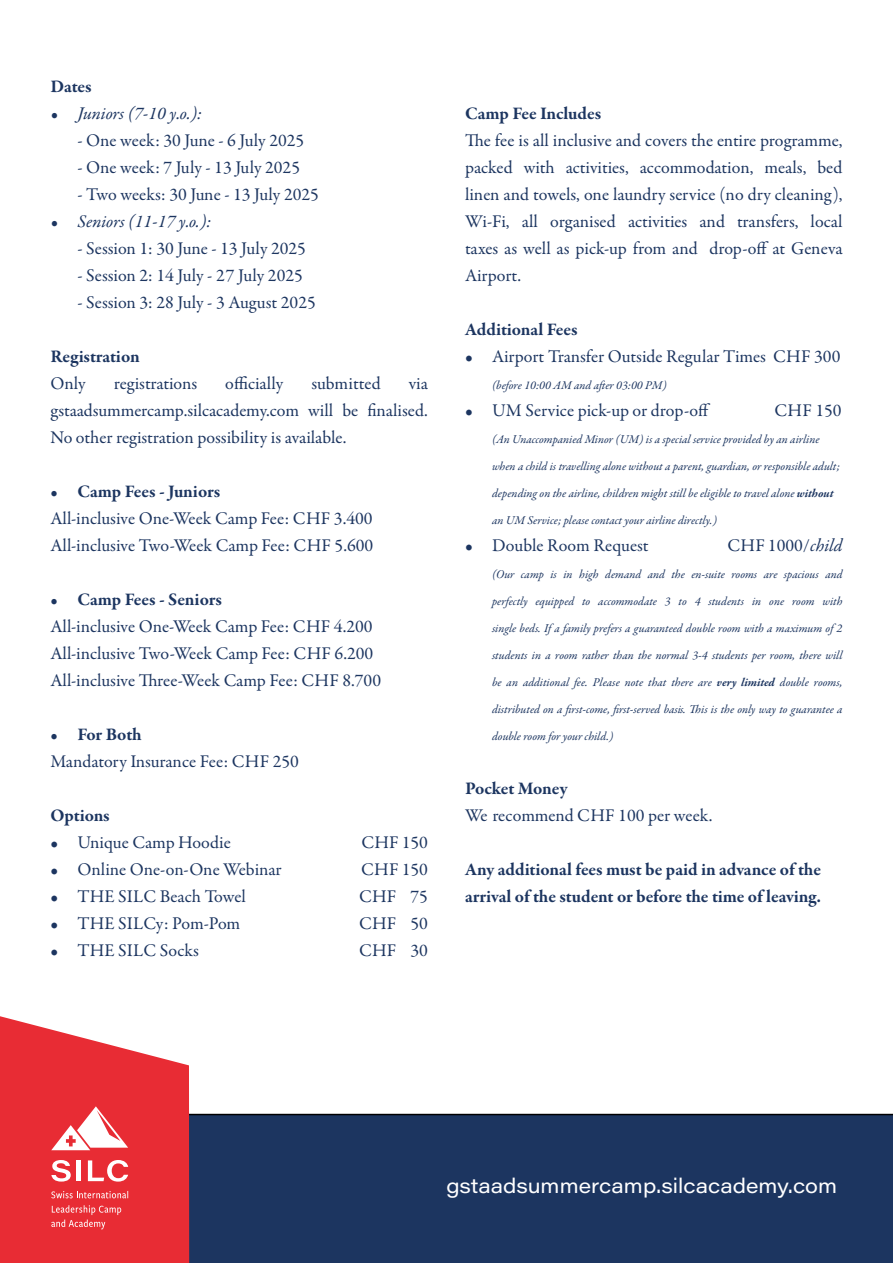
<style>
.page{position:relative;width:893px;height:1263px;background:#fff}
.page>*{position:absolute;margin:0;border:0;box-sizing:border-box;transform-origin:0 0}
.t1{font:20.4px "Acumin Pro Wide";color:#fff}
.t2{font:18px/27px "Garamond Premr Pro";color:#1c3560;text-align:justify}
.t3{font:700 18px/27px "Garamond Premr Pro";letter-spacing:-.005em;color:#1c3560}
.t4{font:italic 18px "Garamond Premr Pro";letter-spacing:-.005em;color:#1c3560}
.t5{font:italic 12px "Garamond Premr Pro";letter-spacing:-.005em;color:#1c3560}
.s1{font-weight:700}
.s2{font-style:italic}
</style>
<div class="page">
<div style="left:189px;top:1114px;width:704px;height:149px;background:#1c3560"></div>
<svg style="left:0;top:1016px;width:189px;height:247px;background:#ea444b"></svg>
<svg style="left:51px;top:1106px;width:77px;height:44px"></svg>
<svg style="left:51px;top:1160px;width:20px;height:21px"></svg>
<div style="left:76px;top:1160px;width:5px;height:21px;background:#fff"></div>
<svg style="left:88px;top:1160px;width:40px;height:21px"></svg>
<svg style="left:51px;top:1191px;width:77px;height:7px"></svg>
<svg style="left:51px;top:1205px;width:70px;height:24px;background:#eb4c52"></svg>
<p class="t3" style="left:50px;top:73px;width:43px">Dates</p>
<p class="t4" style="left:50px;top:102px;width:153px">• Juniors (7-10 y.o.):</p>
<p class="t2" style="left:77px;top:128px;width:228px">- One week: 30 June - 6 July 2025</p>
<p class="t2" style="left:77px;top:155px;width:224px">- One week: 7 July - 13 July 2025</p>
<p class="t2" style="left:77px;top:182px;width:243px">- Two weeks: 30 June - 13 July 2025</p>
<p class="t4" style="left:50px;top:210px;width:162px">• Seniors (11-17 y.o.):</p>
<p class="t2" style="left:77px;top:236px;width:230px">- Session 1: 30 June - 13 July 2025</p>
<p class="t2" style="left:77px;top:263px;width:227px">- Session 2: 14 July - 27 July 2025</p>
<p class="t2" style="left:77px;top:290px;width:240px">- Session 3: 28 July - 3 August 2025</p>
<p class="t3" style="left:50px;top:343px;width:91px">Registration</p>
<p class="t2" style="left:50px;top:371px;width:37px">Only</p>
<p class="t2" style="left:114px;top:371px;width:85px">registrations</p>
<p class="t2" style="left:225px;top:371px;width:59px">officially</p>
<p class="t2" style="left:311px;top:371px;width:71px">submitted</p>
<p class="t2" style="left:50px;top:371px;width:379px;text-indent:358px">via gstaadsummercamp.silcacademy.com will be finalised.<br>No other registration possibility is available.</p>
<p class="t3" style="left:50px;top:478px;width:171px">• Camp Fees - Juniors</p>
<p class="t2" style="left:50px;top:506px;width:324px">All-inclusive One-Week Camp Fee: CHF 3.400<br>All-inclusive Two-Week Camp Fee: CHF 5.600</p>
<p class="t3" style="left:50px;top:586px;width:173px">• Camp Fees - Seniors</p>
<p class="t2" style="left:50px;top:614px;width:332px;text-align:left">All-inclusive One-Week Camp Fee: CHF 4.200<br>All-inclusive Two-Week Camp Fee: CHF 6.200<br>All-inclusive Three-Week Camp Fee: CHF 8.700</p>
<p class="t3" style="left:50px;top:721px;width:93px">• For Both</p>
<p class="t2" style="left:50px;top:749px;width:250px">Mandatory Insurance Fee: CHF 250</p>
<p class="t3" style="left:50px;top:802px;width:61px">Options</p>
<p class="t2" style="left:50px;top:830px;width:182px">• Unique Camp Hoodie</p>
<p class="t2" style="left:361px;top:830px;width:68px">CHF 150</p>
<p class="t2" style="left:50px;top:857px;width:233px">• Online One-on-One Webinar</p>
<p class="t2" style="left:361px;top:857px;width:68px">CHF 150</p>
<p class="t2" style="left:50px;top:884px;width:197px">• THE SILC Beach Towel</p>
<p class="t2" style="left:359px;top:884px;width:70px">CHF 75</p>
<p class="t2" style="left:50px;top:911px;width:191px">• THE SILCy: Pom-Pom</p>
<p class="t2" style="left:359px;top:911px;width:70px">CHF 50</p>
<p class="t2" style="left:50px;top:938px;width:150px">• THE SILC Socks</p>
<p class="t2" style="left:359px;top:938px;width:70px">CHF 30</p>
<p class="t3" style="left:465px;top:100px;width:138px">Camp Fee Includes</p>
<p class="t2" style="left:465px;top:127px;width:379px">The fee is all inclusive and covers the entire programme, packed with activities, accommodation, meals, bed linen and towels, one laundry service (no dry cleaning), Wi-Fi, all organised activities and transfers, local taxes as well as pick-up from and drop-off at Geneva Airport.</p>
<p class="t3" style="left:465px;top:316px;width:114px">Additional Fees</p>
<p class="t2" style="left:465px;top:343px;width:377px">• Airport Transfer Outside Regular Times CHF 300</p>
<p class="t5" style="left:492px;top:378px;width:176px">(before 10:00 AM and after 03:00 PM)</p>
<p class="t2" style="left:465px;top:397px;width:247px">• UM Service pick-up or drop-off</p>
<p class="t2" style="left:774px;top:397px;width:69px">CHF 150</p>
<p class="t5" style="left:492px;top:432px;width:329px">(An Unaccompanied Minor (UM) is a special service provided by an airline</p>
<p class="t5" style="left:492px;top:459px;width:349px">when a child is travelling alone without a parent, guardian, or responsible adult;</p>
<p class="t5" style="left:492px;top:486px;width:343px">depending on the airline, children might still be eligible to travel alone <span class="s1">without</span></p>
<p class="t5" style="left:492px;top:513px;width:226px">an UM Service; please contact your airline directly.)</p>
<p class="t2" style="left:465px;top:532px;width:185px">• Double Room Request</p>
<p class="t2" style="left:727px;top:532px;width:117px">CHF 1000/<span class="s2">child</span></p>
<p class="t5" style="left:492px;top:567px;width:352px">(Our camp is in high demand and the en-suite rooms are spacious and</p>
<p class="t5" style="left:492px;top:594px;width:352px">perfectly equipped to accommodate 3 to 4 students in one room with</p>
<p class="t5" style="left:492px;top:621px;width:352px">single beds. If a family prefers a guaranteed double room with a maximum of 2</p>
<p class="t5" style="left:492px;top:648px;width:352px">students in a room rather than the normal 3-4 students per room, there will</p>
<p class="t5" style="left:492px;top:675px;width:352px">be an additional fee. Please note that there are <span class="s1">very limited</span> double rooms,</p>
<p class="t5" style="left:492px;top:702px;width:352px">distributed on a first-come, first-served basis. This is the only way to guarantee a</p>
<p class="t5" style="left:492px;top:729px;width:123px">double room for your child.)</p>
<p class="t3" style="left:465px;top:775px;width:104px">Pocket Money</p>
<p class="t2" style="left:465px;top:802px;width:249px">We recommend CHF 100 per week.</p>
<p class="t3" style="left:465px;top:856px;width:358px">Any additional fees must be paid in advance of the arrival of the student or before the time of leaving.</p>
<p class="t1" style="left:446px;top:1171px;width:392px">gstaadsummercamp.silcacademy.com</p>
</div>
